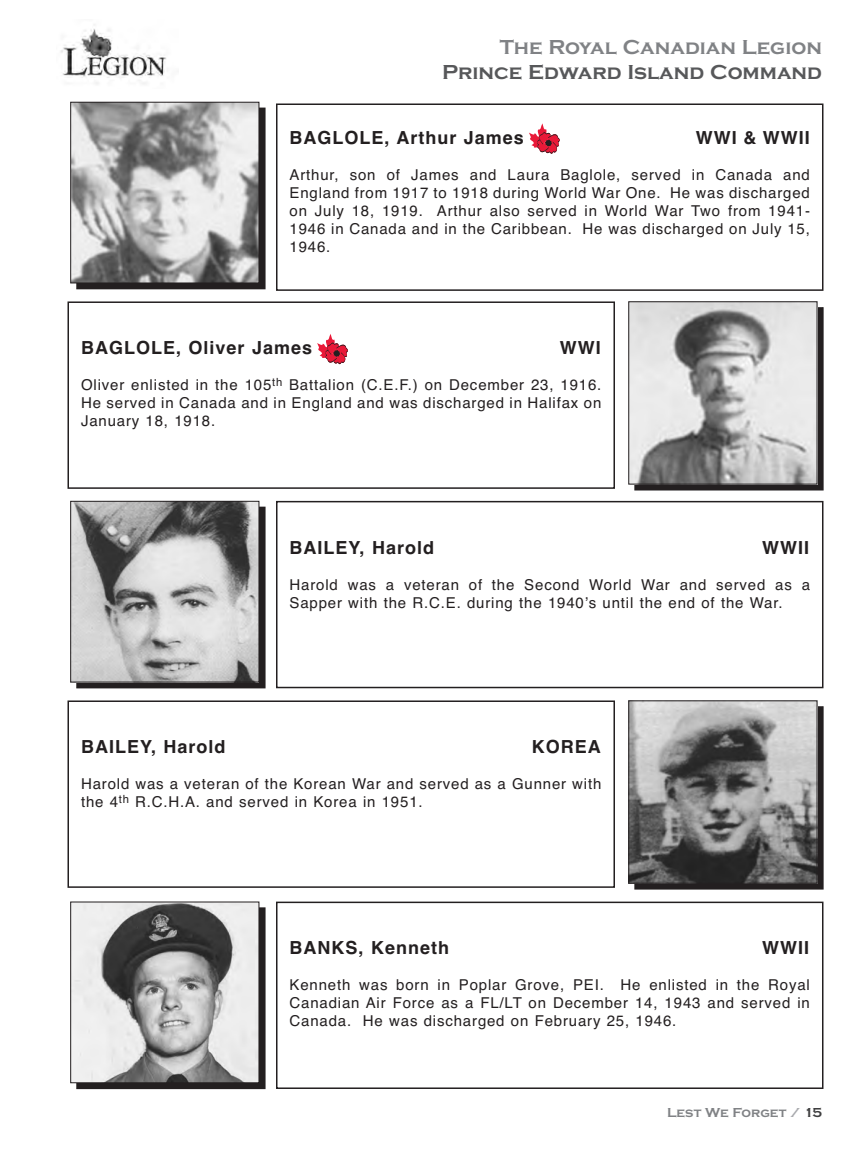
<style>
.page{position:relative;width:864px;height:1161px;background:#fff}
.page>*{position:absolute;margin:0;border:0;box-sizing:border-box;transform-origin:0 0}
.t1{font:700 21px "Copperplate Gothic";color:#57585a}
.t2{font:700 21px "Copperplate Gothic";color:#808285}
.t3{font:700 18px "Helvetica";letter-spacing:.055em;color:#231f20}
.t4{font:15px/18px "Helvetica";letter-spacing:.055em;color:#231f20;text-align:justify}
.t5{font:700 13.5px "Copperplate Gothic";letter-spacing:-.005em;color:#808285}
.s1{color:#a8a9ad}
.s2{color:#3e3e3f}
</style>
<div class="page">
<img style="left:60px;top:24px;width:106px;height:60px">
<div style="left:77px;top:108px;width:188px;height:180px;background:#231f20"></div>
<div style="left:76px;top:108px;width:189px;height:181px;border:1px solid #231f20"></div>
<img style="left:72px;top:104px;width:185px;height:177px">
<div style="left:70px;top:102px;width:189px;height:181px;border:1px solid #231f20"></div>
<div style="left:276px;top:501px;width:548px;height:187px;border:2px solid #231f20"></div>
<div style="left:276px;top:104px;width:548px;height:187px;border:2px solid #231f20"></div>
<svg style="left:529px;top:124px;width:31px;height:30px"></svg>
<div style="left:68px;top:301px;width:547px;height:188px;border:2px solid #231f20"></div>
<svg style="left:317px;top:334px;width:31px;height:30px"></svg>
<div style="left:68px;top:700px;width:547px;height:188px;border:2px solid #231f20"></div>
<svg style="left:636px;top:309px;width:186px;height:179px;background:#322e2f"></svg>
<div style="left:634px;top:307px;width:190px;height:183px;border:1px solid #231f20"></div>
<img style="left:630px;top:303px;width:185px;height:179px">
<div style="left:628px;top:301px;width:189px;height:183px;border:1px solid #231f20"></div>
<div style="left:77px;top:508px;width:188px;height:180px;background:#231f20"></div>
<img style="left:72px;top:503px;width:185px;height:177px">
<div style="left:70px;top:501px;width:189px;height:181px;border:1px solid #231f20"></div>
<div style="left:276px;top:902px;width:548px;height:187px;border:2px solid #231f20"></div>
<div style="left:77px;top:908px;width:188px;height:180px;background:#231f20"></div>
<div style="left:76px;top:907px;width:189px;height:182px;border:1px solid #231f20"></div>
<img style="left:72px;top:904px;width:185px;height:177px">
<div style="left:70px;top:902px;width:189px;height:181px;border:1px solid #231f20"></div>
<div style="left:635px;top:707px;width:188px;height:182px;background:#231f20"></div>
<div style="left:634px;top:706px;width:190px;height:183px;border:1px solid #231f20"></div>
<img style="left:630px;top:702px;width:185px;height:180px">
<div style="left:628px;top:700px;width:189px;height:184px;border:1px solid #231f20"></div>
<h1 class="t2" style="left:500px;top:35px;width:324px">The Royal Canadian Legion</h1>
<h1 class="t1" style="left:442px;top:60px;width:381px">Prince Edward Island Command</h1>
<p class="t3" style="left:290px;top:127px;width:236px">BAGLOLE, Arthur James</p>
<p class="t3" style="left:696px;top:127px;width:116px">WWI &amp; WWII</p>
<p class="t4" style="left:290px;top:166px;width:522px">Arthur, son of James and Laura Baglole, served in Canada and England from 1917 to 1918 during World War One. He was discharged on July 18, 1919. Arthur also served in World War Two from 1941- 1946 in Canada and in the Caribbean. He was discharged on July 15, 1946.</p>
<p class="t3" style="left:81px;top:337px;width:233px">BAGLOLE, Oliver James</p>
<p class="t3" style="left:560px;top:337px;width:42px">WWI</p>
<p class="t4" style="left:81px;top:376px;width:522px">Oliver enlisted in the 105<sup>th</sup> Battalion (C.E.F.) on December 23, 1916.<br>He served in Canada and in England and was discharged in Halifax on January 18, 1918.</p>
<p class="t3" style="left:290px;top:537px;width:146px">BAILEY, Harold</p>
<p class="t3" style="left:762px;top:537px;width:48px">WWII</p>
<p class="t4" style="left:290px;top:575px;width:522px">Harold was a veteran of the Second World War and served as a<br>Sapper with the R.C.E. during the 1940ʼs until the end of the War.</p>
<p class="t3" style="left:81px;top:736px;width:146px">BAILEY, Harold</p>
<p class="t3" style="left:532px;top:736px;width:71px">KOREA</p>
<p class="t4" style="left:81px;top:775px;width:522px">Harold was a veteran of the Korean War and served as a Gunner with the 4<sup>th</sup> R.C.H.A. and served in Korea in 1951.</p>
<p class="t3" style="left:290px;top:938px;width:161px">BANKS, Kenneth</p>
<p class="t3" style="left:762px;top:938px;width:48px">WWII</p>
<p class="t4" style="left:290px;top:976px;width:522px">Kenneth was born in Poplar Grove, PEI. He enlisted in the Royal Canadian Air Force as a FL/LT on December 14, 1943 and served in Canada. He was discharged on February 25, 1946.</p>
<p class="t5" style="left:667px;top:1105px;width:157px">Lest We Forget <span class="s1">/</span> <span class="s2">15</span></p>
</div>
